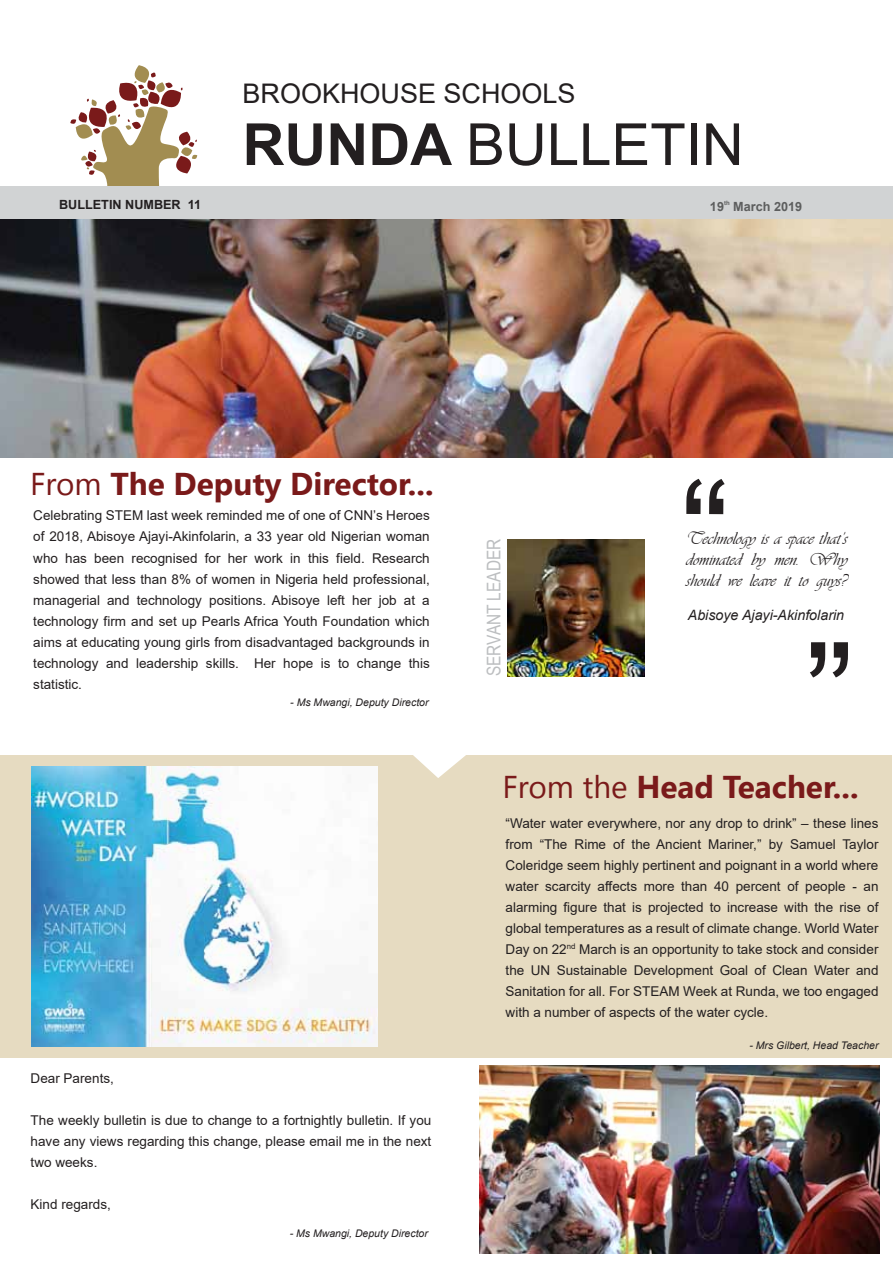
<style>
.page{position:relative;width:893px;height:1263px;background:#fff}
.page>*{position:absolute;margin:0;border:0;box-sizing:border-box;transform-origin:0 0}
.t1{font:150.3px "Arial";color:#231f20}
.t2{font:58.05px "Arial";color:#231f20}
.t3{font:700 31.5px "Nirmala UI";color:#7a1a1a}
.t4{font:27px "Arial";color:#231f20}
.t5{font:18.9px "Arial Narrow";color:#bcbec0}
.t6{font:18px/21px "Vivaldii";color:#231f20;text-align:justify}
.t7{font:italic 14.25px "Arial";color:#231f20}
.t8{font:13.5px/21px "Arial";color:#231f20;text-align:justify}
.t9{font:700 12.6px "Arial";color:#231f20}
.t10{font:700 12.6px "Arial";color:#5d5e5e}
.t11{font:italic 10.5px "Arial";color:#231f20}
.t12{font:700 6px "Arial";color:#5d5e5e}
.s1{font-weight:700}
.s2{font-weight:400}
</style>
<div class="page">
<svg style="left:70px;top:65px;width:128px;height:121px"></svg>
<div style="left:0;top:186px;width:893px;height:33px;background:#d1d3d4"></div>
<img style="left:0;top:220px;width:892px;height:238px">
<div style="left:0;top:755px;width:892px;height:303px;background:#e6dbc1"></div>
<svg style="left:413px;top:755px;width:53px;height:23px"></svg>
<img style="left:32px;top:766px;width:346px;height:280px">
<img style="left:508px;top:539px;width:137px;height:137px">
<img style="left:480px;top:1065px;width:400px;height:188px">
<h3 class="t4" style="left:242px;top:75px;width:335px">BROOKHOUSE SCHOOLS</h3>
<h2 class="t2" style="left:242px;top:105px;width:503px"><span class="s1">RUNDA</span> BULLETIN</h2>
<p class="t9" style="left:59px;top:196px;width:144px">BULLETIN NUMBER 11</p>
<p class="t10" style="left:710px;top:198px;width:16px">19</p>
<p class="t12" style="left:724px;top:198px;width:7px">th</p>
<p class="t10" style="left:733px;top:198px;width:70px">March 2019</p>
<h3 class="t3" style="left:30px;top:457px;width:405px"><span class="s2">From</span> The Deputy Director...</h3>
<p class="t8" style="left:33px;top:505px;width:398px">Celebrating STEM last week reminded me of one of CNN’s Heroes of 2018, Abisoye Ajayi-Akinfolarin, a 33 year old Nigerian woman who has been recognised for her work in this field. Research showed that less than 8% of women in Nigeria held professional, managerial and technology positions. Abisoye left her job at a technology firm and set up Pearls Africa Youth Foundation which aims at educating young girls from disadvantaged backgrounds in technology and leadership skills. Her hope is to change this statistic.</p>
<p class="t11" style="left:290px;top:696px;width:140px">- Ms Mwangi, Deputy Director</p>
<p class="t8" style="left:31px;top:1067px;width:85px">Dear Parents,</p>
<p class="t8" style="left:31px;top:1109px;width:402px">The weekly bulletin is due to change to a fortnightly bulletin. If you have any views regarding this change, please email me in the next two weeks.</p>
<p class="t8" style="left:31px;top:1193px;width:82px">Kind regards,</p>
<p class="t11" style="left:290px;top:1227px;width:140px">- Ms Mwangi, Deputy Director</p>
<h3 class="t5" style="left:480px;top:676px;width:139px;rotate:-90deg">SERVANT LEADER</h3>
<h1 class="t1" style="left:680px;top:432px;width:53px">“</h1>
<h3 class="t6" style="left:686px;top:528px;width:163px">Technology is a space that’s dominated by men. Why should we leave it to guys?</h3>
<p class="t7" style="left:688px;top:606px;width:158px">Abisoye Ajayi-Akinfolarin</p>
<h1 class="t1" style="left:854px;top:724px;width:52px;rotate:180deg">“</h1>
<h3 class="t3" style="left:503px;top:760px;width:357px"><span class="s2">From the</span> Head Teacher...</h3>
<p class="t8" style="left:506px;top:812px;width:374px">“Water water everywhere, nor any drop to drink” – these lines from “The Rime of the Ancient Mariner,” by Samuel Taylor Coleridge seem highly pertinent and poignant in a world where water scarcity affects more than 40 percent of people - an alarming figure that is projected to increase with the rise of global temperatures as a result of climate change. World Water Day on 22<sup>nd</sup> March is an opportunity to take stock and consider the UN Sustainable Development Goal of Clean Water and Sanitation for all. For STEAM Week at Runda, we too engaged with a number of aspects of the water cycle.</p>
<p class="t11" style="left:749px;top:1038px;width:131px">- Mrs Gilbert, Head Teacher</p>
</div>
